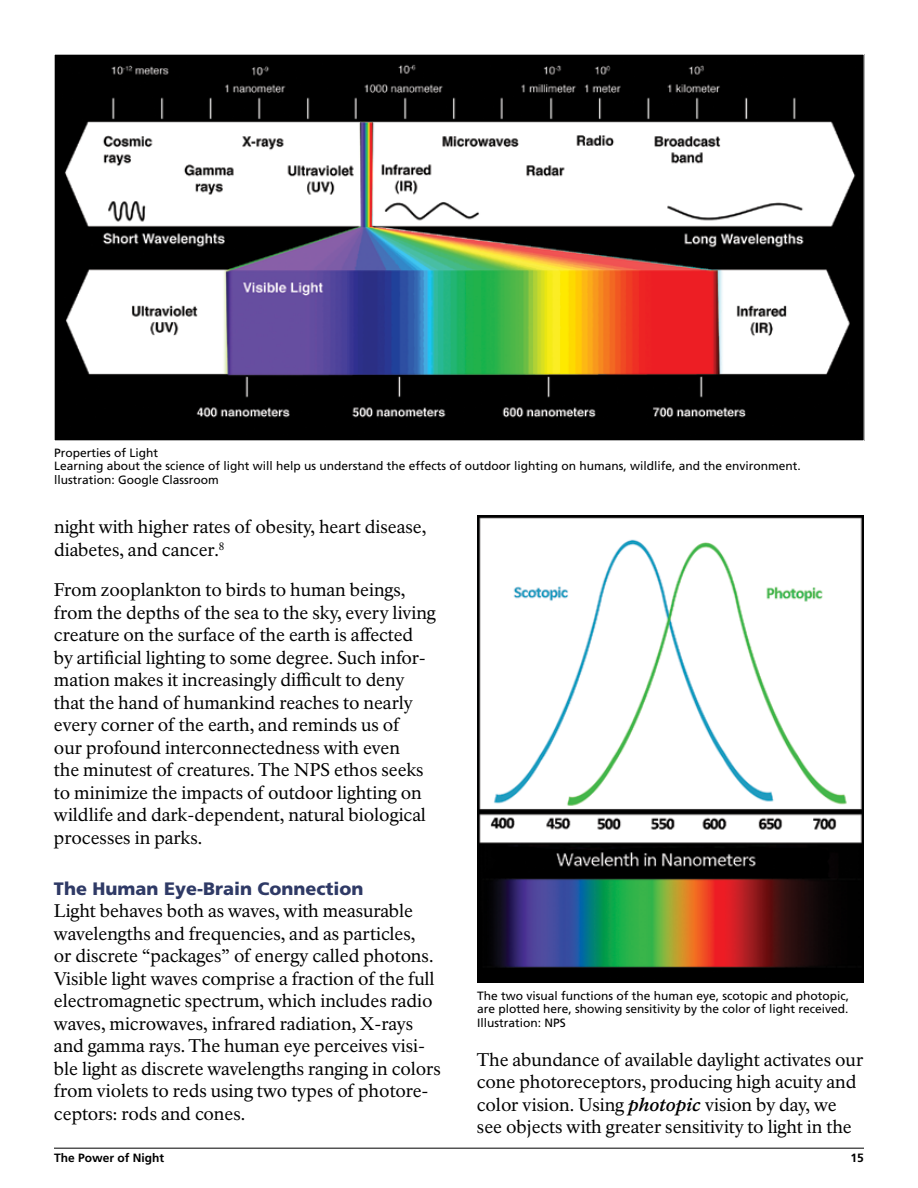
<style>
.page{position:relative;width:918px;height:1188px;background:#fff}
.page>*{position:absolute;margin:0;border:0;box-sizing:border-box;transform-origin:0 0}
.t1{font:18px/22.5px "NPS Rawlinson OT";letter-spacing:-.005em;color:#000}
.t2{font:900 18px "Frutiger LT Std";color:#2f3a66}
.t3{font:12px/13.5px "Frutiger LT Std";color:#000}
.t4{font:700 12px "Frutiger LT Std";color:#000}
.s1{font-weight:700;font-style:italic}
</style>
<div class="page">
<img style="left:56px;top:56px;width:806px;height:383px">
<img style="left:478px;top:515px;width:385px;height:468px">
<hr style="left:54px;top:1148px;width:810px;height:1px;background:#000">
<p class="t3" style="left:54px;top:446px;width:748px">Properties of Light<br>Learning about the science of light will help us understand the effects of outdoor lighting on humans, wildlife, and the environment. llustration: Google Classroom</p>
<p class="t1" style="left:54px;top:516px;width:374px">night with higher rates of obesity, heart disease, diabetes, and cancer <sup>8</sup></p>
<p class="t1" style="left:54px;top:579px;width:384px">From zooplankton to birds to human beings, from the depths of the sea to the sky, every living creature on the surface of the earth is affected by artificial lighting to some degree Such infor&shy;mation makes it increasingly difficult to deny that the hand of humankind reaches to nearly every corner of the earth, and reminds us of<br>our profound interconnectedness with even<br>the minutest of creatures The NPS ethos seeks to minimize the impacts of outdoor lighting on wildlife and dark-dependent, natural biological processes in parks</p>
<h4 class="t2" style="left:54px;top:878px;width:311px">The Human Eye-Brain Connection</h4>
<p class="t1" style="left:54px;top:900px;width:388px">Light behaves both as waves, with measurable wavelengths and frequencies, and as particles,<br>or discrete “packages” of energy called photons Visible light waves comprise a fraction of the full electromagnetic spectrum, which includes radio waves, microwaves, infrared radiation, X-rays and gamma rays The human eye perceives visi&shy;ble light as discrete wavelengths ranging in colors from violets to reds using two types of photore&shy;ceptors: rods and cones</p>
<p class="t3" style="left:477px;top:989px;width:374px;text-align:justify">The two visual functions of the human eye, scotopic and photopic, are plotted here, showing sensitivity by the color of light received.<br>Illustration: NPS</p>
<p class="t1" style="left:477px;top:1048px;width:388px">The abundance of available daylight activates our cone photoreceptors, producing high acuity and color vision Using <span class="s1">photopic</span> vision by day, we see objects with greater sensitivity to light in the</p>
<p class="t4" style="left:54px;top:1151px;width:112px">The Power of Night</p>
<p class="t4" style="left:851px;top:1151px;width:15px">15</p>
</div>
